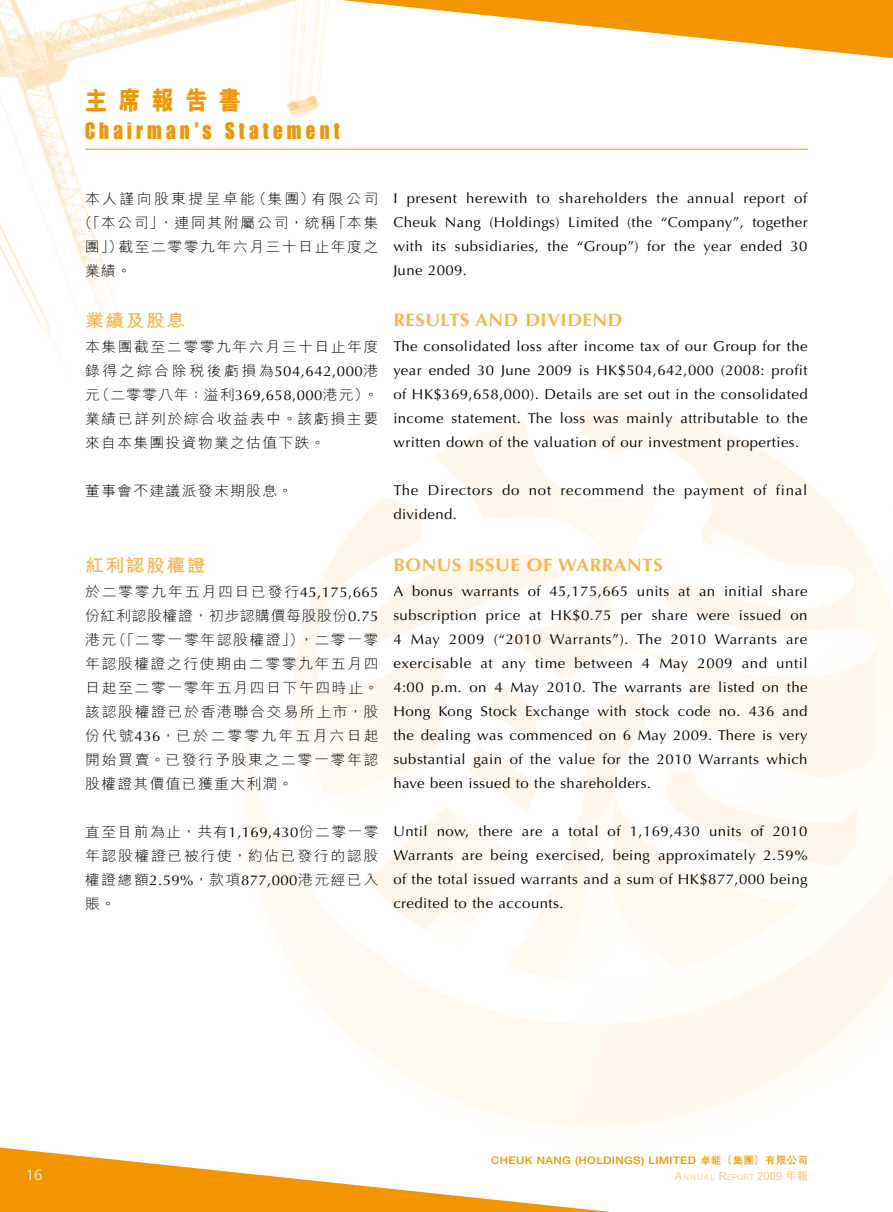
<style>
.page{position:relative;width:893px;height:1212px;background:#fff}
.page>*{position:absolute;margin:0;border:0;box-sizing:border-box;transform-origin:0 0}
.t1{font:800 26.25px "M Hei HK";letter-spacing:.5em;color:#f29500;scale:.85 1}
.t2{font:23.25px "Impact LT Std";letter-spacing:.2em;color:#f29500;scale:.92 1}
.t3{font:700 18px "Optima LT Std";letter-spacing:.03em;color:#f6b54d;scale:1.05 1}
.t4{font:700 18px "M Hei HK";letter-spacing:.08em;color:#f6b54d;scale:1.05 1}
.t5{font:300 15px "Frutiger LT Std";color:#fff}
.t6{font:14.25px/24px "Optima LT Std";letter-spacing:.03em;color:#000;text-align:justify;scale:1.05 1}
.t7{font:300 14.25px/24px "M Hei HK";letter-spacing:.105em;color:#000;text-align:justify;scale:1.05 1}
.t8{font:14.25px/24px "Optima LT Std";letter-spacing:.05em;color:#000;scale:1.05 1}
.t9{font:300 14.25px "M Hei HK";letter-spacing:.155em;color:#000;scale:1.05 1}
.t10{font:300 14.25px "M Hei HK";letter-spacing:.08em;color:#000;scale:1.05 1}
.t11{font:500 10.5px "Helvetica Neue LT Std";letter-spacing:.03em;color:#f29500;scale:1.1 1}
.t12{font:700 7.8px "M Hei HK";color:#f9ca80}
.s1{font-family:"Optima LT Std";font-weight:400}
.s2{font-family:"C Hei 2 HK";font-weight:700}
.s3{font-size:11.25px}
</style>
<div class="page">
<svg style="left:0;top:1147px;width:610px;height:65px"></svg>
<img style="left:0;top:0;width:405px;height:358px">
<hr style="left:85px;top:149px;width:723px;height:1px;background:#f29500">
<svg style="left:342px;top:0;width:551px;height:58px"></svg>
<h1 class="t1" style="left:85px;top:83px;width:185px">主席報告書</h1>
<h2 class="t2" style="left:85px;top:117px;width:278px">Chairman’s Statement</h2>
<p class="t9" style="left:85px;top:189px;width:281px">本人謹向股東提呈卓能（集團）有限公司</p>
<p class="t7" style="left:77px;top:210px;width:288px">（「本公司」，連同其附屬公司，統稱「本集</p>
<p class="t7" style="left:85px;top:234px;width:281px">團」）截至二零零九年六月三十日止年度之</p>
<p class="t7" style="left:85px;top:258px;width:46px">業績。</p>
<p class="t4" style="left:85px;top:308px;width:97px">業績及股息</p>
<p class="t7" style="left:85px;top:335px;width:281px">本集團截至二零零九年六月三十日止年度錄得之綜合除稅後虧損為<span class="s1">504,642,000</span>港元（二零零八年：溢利<span class="s1">369,658,000</span>港元）。業績已詳列於綜合收益表中。該虧損主要來自本集團投資物業之估值下跌。</p>
<p class="t10" style="left:85px;top:481px;width:199px">董事會不建議派發末期股息。</p>
<p class="t4" style="left:85px;top:552px;width:117px">紅利認股權證</p>
<p class="t7" style="left:85px;top:579px;width:281px">於二零零九年五月四日已發行<span class="s1">45,175,665</span>份紅利認股權證，初步認購價每股股份<span class="s1">0.75</span>港元（「二零一零年認股權證」），二零一零年認股權證之行使期由二零零九年五月四日起至二零一零年五月四日下午四時止。該認股權證已於香港聯合交易所上市，股份代號<span class="s1">436</span>，已於二零零九年五月六日起開始買賣。已發行予股東之二零一零年認股權證其價值已獲重大利潤。</p>
<p class="t7" style="left:85px;top:819px;width:281px">直至目前為止，共有<span class="s1">1,169,430</span>份二零一零年認股權證已被行使，約佔已發行的認股權證總額<span class="s1">2.59%</span>，款項<span class="s1">877,000</span>港元經已入賬。</p>
<p class="t6" style="left:393px;top:187px;width:396px">I present herewith to shareholders the annual report of Cheuk Nang (Holdings) Limited (the “Company”, together with its subsidiaries, the “Group”) for the year ended 30<br>June 2009.</p>
<p class="t3" style="left:393px;top:310px;width:217px">RESULTS AND DIVIDEND</p>
<p class="t6" style="left:393px;top:335px;width:396px">The consolidated loss after income tax of our Group for the year ended 30 June 2009 is HK$504,642,000 (2008: profit of HK$369,658,000). Details are set out in the consolidated income statement. The loss was mainly attributable to the written down of the valuation of our investment properties.</p>
<p class="t8" style="left:393px;top:479px;width:396px">The Directors do not recommend the payment of final dividend.</p>
<p class="t3" style="left:393px;top:554px;width:258px">BONUS ISSUE OF WARRANTS</p>
<p class="t6" style="left:393px;top:579px;width:396px">A bonus warrants of 45,175,665 units at an initial share subscription price at HK$0.75 per share were issued on 4 May 2009 (“2010 Warrants”). The 2010 Warrants are exercisable at any time between 4 May 2009 and until 4:00 p.m. on 4 May 2010. The warrants are listed on the Hong Kong Stock Exchange with stock code no. 436 and the dealing was commenced on 6 May 2009. There is very substantial gain of the value for the 2010 Warrants which have been issued to the shareholders.</p>
<p class="t6" style="left:393px;top:819px;width:396px">Until now, there are a total of 1,169,430 units of 2010<br>Warrants are being exercised, being approximately 2.59% of the total issued warrants and a sum of HK$877,000 being credited to the accounts.</p>
<p class="t5" style="left:26px;top:1166px;width:18px">16</p>
<p class="t11" style="left:491px;top:1154px;width:290px">CHEUK NANG (HOLDINGS) LIMITED <span class="s2">卓能（集團）有限公司</span></p>
<p class="t12" style="left:675px;top:1171px;width:135px"><span class="s3">A</span>N N UAL <span class="s3">R</span>EPORT <span class="s3">2009 年報</span></p>
</div>
